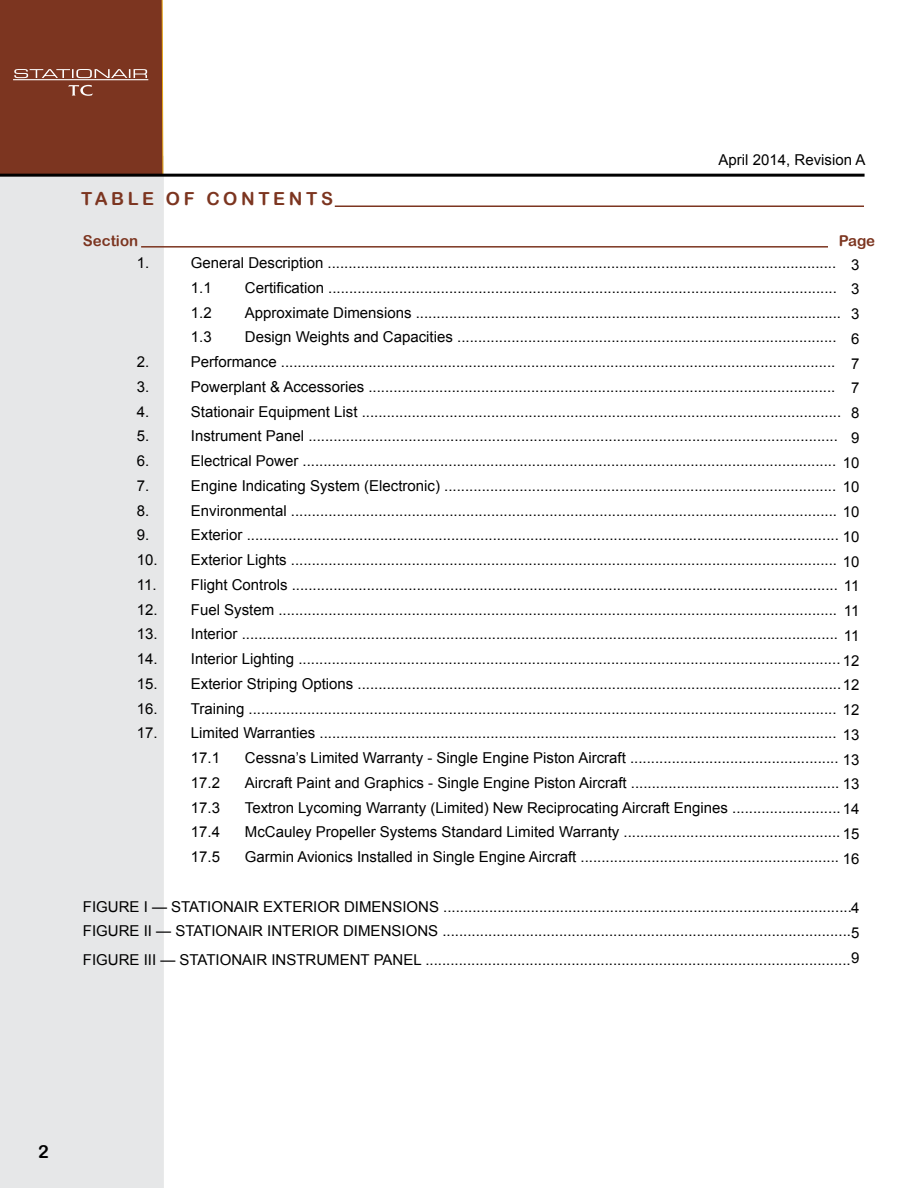
<style>
.page{position:relative;width:918px;height:1188px;background:#fff}
.page>*{position:absolute;margin:0;border:0;box-sizing:border-box;transform-origin:0 0}
.t1{font:18px "Arial Rounded MT Bold";color:#7c3520}
.t2{font:18px "Arial Rounded MT Bold";color:#000}
.t3{font:15px/24.8px "Arial";color:#000}
.t4{font:15px "Arial Rounded MT Bold";color:#7c3520}
</style>
<div class="page">
<div style="left:0;top:156px;width:164px;height:1032px;background:#e6e7e8"></div>
<hr style="left:0;top:174px;width:865px;height:3px;background:#000">
<div style="left:0;top:0;width:163px;height:174px;background:#7c3520"></div>
<hr style="left:141px;top:246px;width:687px;height:2px;background:#7c3520">
<hr style="left:335px;top:206px;width:529px;height:1px;background:#7c3520">
<p class="t1" style="left:81px;top:188px;width:61px">TA BLE</p>
<p class="t1" style="left:166px;top:188px;width:15px">OF</p>
<p class="t1" style="left:206px;top:188px;width:17px">CONTENTS</p>
<p class="t3" style="left:719px;top:148px;width:148px">April 2014, Revision A</p>
<p class="t4" style="left:83px;top:232px;width:57px">SECTION</p>
<p class="t4" style="left:839px;top:232px;width:38px">PAGE</p>
<p class="t3" style="left:137px;top:251px;width:14px">1.</p>
<p class="t3" style="left:191px;top:251px;width:647px">General Description ..........................................................................................................................<br>1.1</p>
<p class="t3" style="left:843px;top:252px;width:18px;text-align:center">3<br>3<br>3<br>6<br>7<br>7<br>8<br>9<br>10<br>10<br>10<br>10<br>10<br>11<br>11<br>11<br>12<br>12<br>12<br>13<br>13<br>13<br>14<br>15<br>16</p>
<p class="t3" style="left:851px;top:896px;width:10px;text-align:justify">4<br>5<br>9</p>
<p class="t3" style="left:245px;top:275px;width:594px">Certification ..........................................................................................................................</p>
<p class="t3" style="left:191px;top:300px;width:22px">1.2</p>
<p class="t3" style="left:245px;top:300px;width:598px">Approximate Dimensions ......................................................................................................</p>
<p class="t3" style="left:191px;top:325px;width:22px">1.3</p>
<p class="t3" style="left:245px;top:325px;width:593px">Design Weights and Capacities ...........................................................................................</p>
<p class="t3" style="left:137px;top:350px;width:14px">2.</p>
<p class="t3" style="left:191px;top:350px;width:646px">Performance .....................................................................................................................................</p>
<p class="t3" style="left:137px;top:374px;width:14px">3.</p>
<p class="t3" style="left:191px;top:374px;width:646px">Powerplant &amp; Accessories ................................................................................................................</p>
<p class="t3" style="left:137px;top:399px;width:14px">4.</p>
<p class="t3" style="left:191px;top:399px;width:652px">Stationair Equipment List ...................................................................................................................</p>
<p class="t3" style="left:137px;top:424px;width:14px">5.</p>
<p class="t3" style="left:191px;top:424px;width:649px">Instrument Panel ...............................................................................................................................</p>
<p class="t3" style="left:137px;top:449px;width:14px">6.</p>
<p class="t3" style="left:191px;top:449px;width:647px">Electrical Power ................................................................................................................................</p>
<p class="t3" style="left:137px;top:473px;width:14px">7.</p>
<p class="t3" style="left:191px;top:473px;width:647px">Engine Indicating System (Electronic) ..............................................................................................</p>
<p class="t3" style="left:137px;top:498px;width:14px">8.</p>
<p class="t3" style="left:191px;top:498px;width:648px">Environmental ...................................................................................................................................</p>
<p class="t3" style="left:137px;top:523px;width:14px">9.</p>
<p class="t3" style="left:191px;top:523px;width:649px">Exterior ..............................................................................................................................................</p>
<p class="t3" style="left:137px;top:548px;width:702px">10. Exterior Lights ...................................................................................................................................</p>
<p class="t3" style="left:137px;top:572px;width:703px">11. Flight Controls ...................................................................................................................................</p>
<p class="t3" style="left:137px;top:597px;width:702px">12. Fuel System ......................................................................................................................................</p>
<p class="t3" style="left:137px;top:622px;width:703px">13. Interior ...............................................................................................................................................</p>
<p class="t3" style="left:137px;top:647px;width:705px">14. Interior Lighting ..................................................................................................................................</p>
<p class="t3" style="left:137px;top:671px;width:706px">15. Exterior Striping Options ....................................................................................................................</p>
<p class="t3" style="left:137px;top:696px;width:701px">16. Training .............................................................................................................................................</p>
<p class="t3" style="left:191px;top:721px;width:647px;text-indent:-54px">17. Limited Warranties ............................................................................................................................<br>17.1</p>
<p class="t3" style="left:245px;top:746px;width:595px">Cessna’s Limited Warranty - Single Engine Piston Aircraft ..................................................</p>
<p class="t3" style="left:191px;top:770px;width:31px">17.2</p>
<p class="t3" style="left:245px;top:770px;width:596px">Aircraft Paint and Graphics - Single Engine Piston Aircraft ..................................................</p>
<p class="t3" style="left:191px;top:795px;width:31px">17.3</p>
<p class="t3" style="left:245px;top:795px;width:597px">Textron Lycoming Warranty (Limited) New Reciprocating Aircraft Engines ..........................</p>
<p class="t3" style="left:191px;top:820px;width:31px">17.4</p>
<p class="t3" style="left:245px;top:820px;width:597px">McCauley Propeller Systems Standard Limited Warranty ....................................................</p>
<p class="t3" style="left:191px;top:845px;width:31px">17.5</p>
<p class="t3" style="left:245px;top:845px;width:596px">Garmin Avionics Installed in Single Engine Aircraft ..............................................................</p>
<p class="t3" style="left:83px;top:894px;width:770px">FIGURE I — STATIONAIR EXTERIOR DIMENSIONS ..................................................................................................<br>FIGURE II — STATIONAIR INTERIOR DIMENSIONS ..................................................................................................</p>
<p class="t3" style="left:83px;top:947px;width:769px">FIGURE III — STATIONAIR INSTRUMENT PANEL ......................................................................................................</p>
<p class="t2" style="left:38px;top:1141px;width:12px">2</p>
</div>
